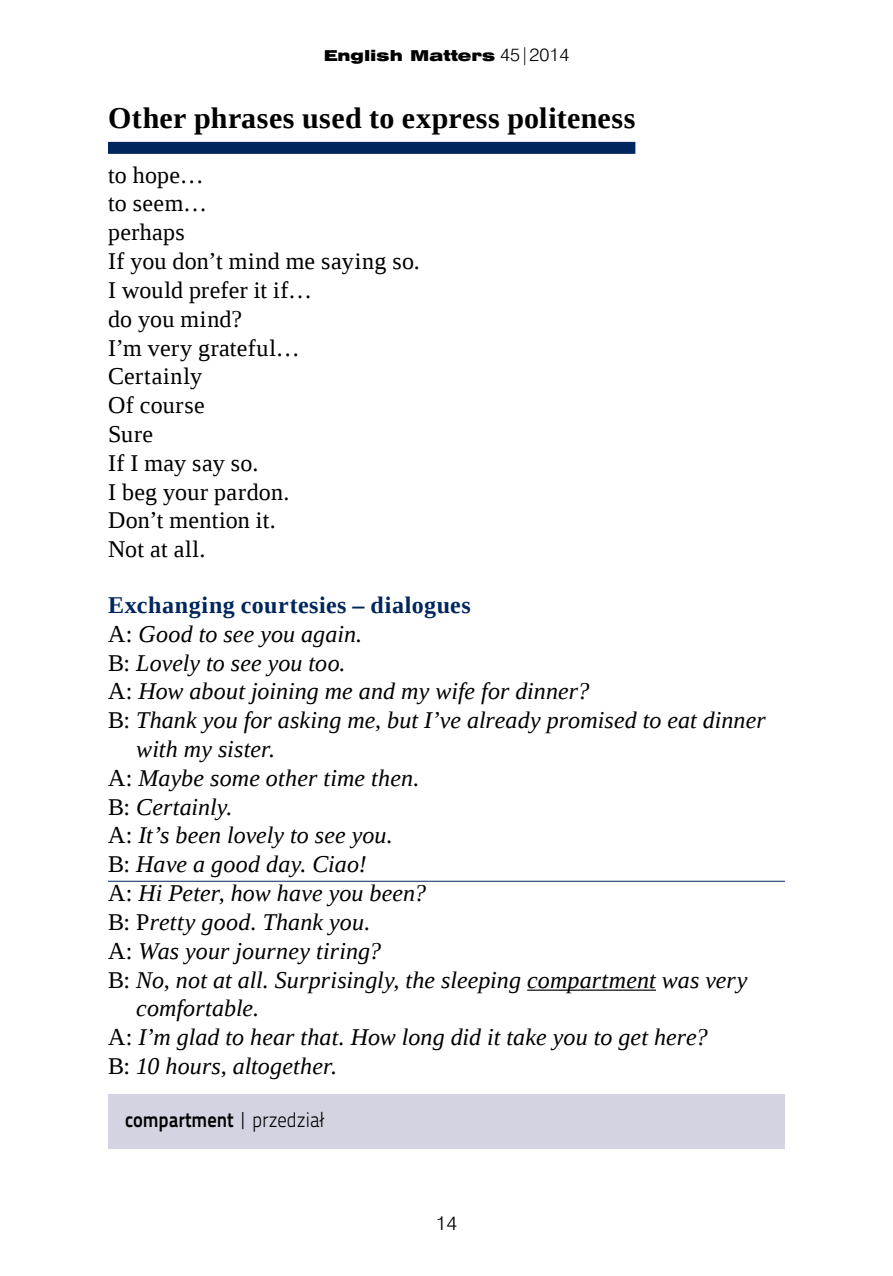
<style>
.page{position:relative;width:893px;height:1276px;background:#fff}
.page>*{position:absolute;margin:0;border:0;box-sizing:border-box;transform-origin:0 0}
.t1{font:700 30px "Liberation Serif";letter-spacing:.015em;color:#000}
.t2{font:italic 24px "Liberation Serif";letter-spacing:.005em;color:#000}
.t3{font:24px/28.8px "Liberation Serif";letter-spacing:.01em;color:#000}
.t4{font:700 24px "Liberation Serif";letter-spacing:.025em;color:#00265e}
.t5{font:700 21px "Titillium Text 22 L";color:#000;scale:.88 1}
.t6{font:300 19.5px "Swis 721 Lt PL";color:#000;scale:1.04 1}
.t7{font:900 expanded 15px "Swis 721 Blk Ex PL";color:#000;scale:1.04 1}
.s1{font-family:"Swis 721 Lt PL";font-weight:300;font-stretch:normal;font-size:18px}
.s2{font-style:normal}
.s3{font-weight:300}
</style>
<div class="page">
<div style="left:108px;top:142px;width:527px;height:12px;background:#00265e"></div>
<hr style="left:108px;top:880px;width:677px;height:1px;background:#00265e">
<hr style="left:527px;top:989px;width:129px;height:1px;background:#000">
<div style="left:108px;top:1094px;width:677px;height:54px;background:#d4d3e1"></div>
<p class="t7" style="left:324px;top:47px;width:238px">English Matters <span class="s1">45|2014</span></p>
<p class="t1" style="left:108px;top:98px;width:529px">Other phrases used to express politeness</p>
<p class="t3" style="left:108px;top:160px;width:313px">to hope…<br>to seem…<br>perhaps<br>If you don’t mind me saying so.<br>I would prefer it if…<br>do you mind?<br>I’m very grateful…<br>Certainly<br>Of course<br>Sure<br>If I may say so.<br>I beg your pardon.<br>Don’t mention it.<br>Not at all.</p>
<p class="t4" style="left:108px;top:589px;width:364px">Exchanging courtesies – dialogues</p>
<p class="t2" style="left:108px;top:618px;width:256px"><span class="s2">A:</span> Good to see you again.</p>
<p class="t2" style="left:108px;top:647px;width:239px"><span class="s2">B:</span> Lovely to see you too.</p>
<p class="t2" style="left:108px;top:676px;width:483px"><span class="s2">A:</span> How about joining me and my wife for dinner?</p>
<p class="t2" style="left:108px;top:704px;width:659px"><span class="s2">B:</span> Thank you for asking me, but I’ve already promised to eat dinner</p>
<p class="t2" style="left:136px;top:733px;width:140px">with my sister.</p>
<p class="t2" style="left:108px;top:762px;width:313px"><span class="s2">A:</span> Maybe some other time then.</p>
<p class="t2" style="left:108px;top:791px;width:126px"><span class="s2">B:</span> Certainly.</p>
<p class="t2" style="left:108px;top:820px;width:286px"><span class="s2">A:</span> It’s been lovely to see you.</p>
<p class="t2" style="left:108px;top:848px;width:260px"><span class="s2">B:</span> Have a good day. Ciao!</p>
<p class="t2" style="left:108px;top:877px;width:320px"><span class="s2">A:</span> Hi Peter, how have you been?</p>
<p class="t2" style="left:108px;top:906px;width:264px"><span class="s2">B: P</span>retty good. Thank you.</p>
<p class="t2" style="left:108px;top:935px;width:275px"><span class="s2">A:</span> Was your journey tiring?</p>
<p class="t2" style="left:108px;top:964px;width:641px"><span class="s2">B:</span> No, not at all. Surprisingly, the sleeping compartment was very</p>
<p class="t2" style="left:136px;top:992px;width:124px">comfortable.</p>
<p class="t2" style="left:108px;top:1021px;width:601px"><span class="s2">A:</span> I’m glad to hear that. How long did it take you to get here?</p>
<p class="t2" style="left:108px;top:1050px;width:231px"><span class="s2">B:</span> 10 hours, altogether.</p>
<p class="t5" style="left:125px;top:1103px;width:228px">compartment <span class="s3">| przedział</span></p>
<p class="t6" style="left:436px;top:1210px;width:22px">14</p>
</div>
